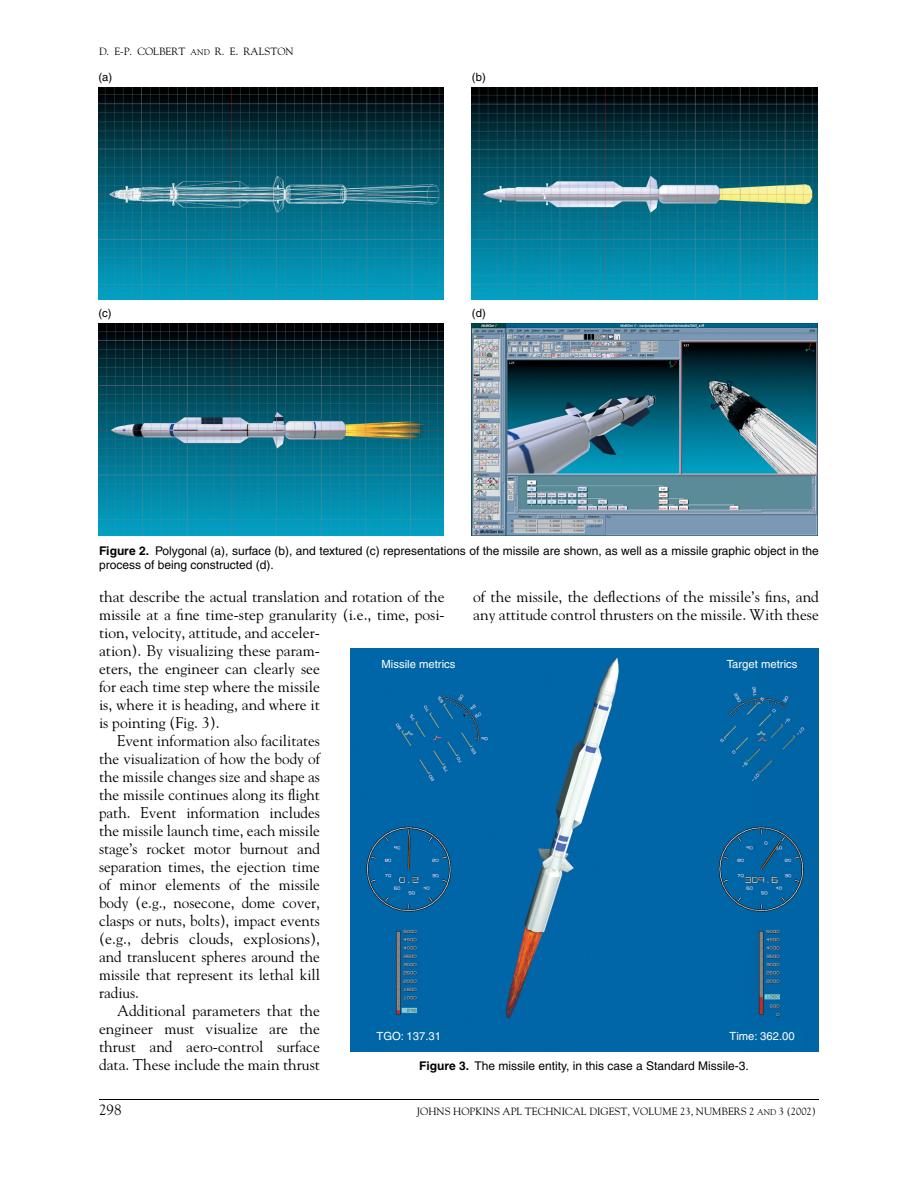
<style>
.page{position:relative;width:918px;height:1188px;background:#fff}
.page>*{position:absolute;margin:0;border:0;box-sizing:border-box;transform-origin:0 0}
.Body_Copy{font:15.45px/18px "Hopkins Goudy";color:#000;text-align:justify}
.t1{font:15px "Hopkins Goudy";color:#000}
.Figure_Caption{font:12px/13.5px "Helvetica";color:#000}
.t2{font:11.4px "Helvetica";color:#000}
.t3{font:11.25px "Helvetica";color:#fff}
.t4{font:10.5px "Hopkins Goudy";color:#000}
.s1{font-size:8.4px}
.s2{font-weight:700}
</style>
<div class="page">
<hr style="left:99px;top:1099px;width:720px;height:1px;background:#000">
<img style="left:98px;top:87px;width:346px;height:212px">
<img style="left:472px;top:87px;width:345px;height:212px">
<img style="left:98px;top:323px;width:346px;height:212px">
<img style="left:472px;top:323px;width:345px;height:212px">
<img style="left:350px;top:649px;width:468px;height:402px">
<p class="t4" style="left:99px;top:45px;width:196px">D. E-P. COLBERT <span class="s1">AND</span> R. E. RALSTON</p>
<p class="t2" style="left:98px;top:70px;width:15px">(a)</p>
<p class="t2" style="left:472px;top:70px;width:15px">(b)</p>
<p class="t2" style="left:98px;top:307px;width:15px">(c)</p>
<p class="t2" style="left:472px;top:307px;width:15px">(d)</p>
<p class="Figure_Caption" style="left:99px;top:544px;width:721px"><span class="s2">Figure 2.</span> Polygonal (a), surface (b), and textured (c) representations of the missile are shown, as well as a missile graphic object in the process of being constructed (d).</p>
<p class="Body_Copy" style="left:99px;top:587px;width:347px">that describe the actual translation and rotation of the missile at a fine time-step granularity (i.e., time, posi-</p>
<p class="Body_Copy" style="left:473px;top:588px;width:347px">of the missile, the deflections of the missile’s fins, and any attitude control thrusters on the missile. With these</p>
<p class="Body_Copy" style="left:99px;top:624px;width:223px">tion, velocity, attitude, and acceler&shy;ation). By visualizing these param&shy;eters, the engineer can clearly see for each time step where the missile is, where it is heading, and where it is pointing (Fig. 3).</p>
<p class="Body_Copy" style="left:99px;top:732px;width:223px;text-indent:18px">Event information also facilitates the visualization of how the body of the missile changes size and shape as the missile continues along its flight path. Event information includes the missile launch time, each missile stage’s rocket motor burnout and separation times, the ejection time of minor elements of the missile body (e.g., nosecone, dome cover, clasps or nuts, bolts), impact events (e.g., debris clouds, explosions), and translucent spheres around the missile that represent its lethal kill radius.</p>
<p class="Body_Copy" style="left:99px;top:1002px;width:223px;text-indent:18px">Additional parameters that the engineer must visualize are the thrust and aero-control surface data. These include the main thrust</p>
<p class="t3" style="left:382px;top:658px;width:75px">Missile metrics</p>
<p class="t3" style="left:727px;top:658px;width:72px">Target metrics</p>
<p class="t3" style="left:377px;top:1029px;width:66px">TGO: 137.31</p>
<p class="t3" style="left:730px;top:1029px;width:67px">Time: 362.00</p>
<p class="Figure_Caption" style="left:419px;top:1059px;width:331px"><span class="s2">Figure 3.</span> The missile entity, in this case a Standard Missile-3.</p>
<p class="t1" style="left:99px;top:1100px;width:24px">298</p>
<p class="t4" style="left:417px;top:1105px;width:401px">JOHNS HOPKINS APL TECHNICAL DIGEST, VOLUME 23, NUMBERS 2 <span class="s1">AND</span> 3 (2002)</p>
</div>
